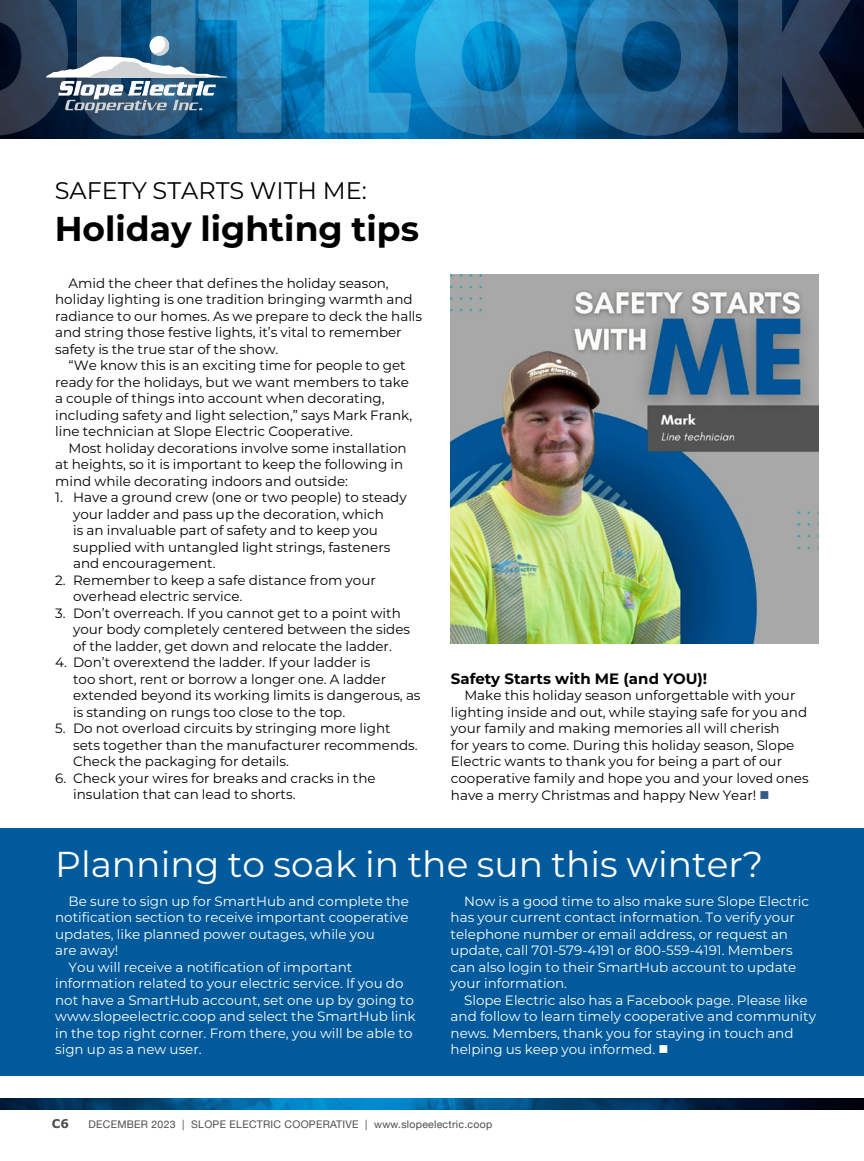
<style>
.page{position:relative;width:864px;height:1161px;background:#fff}
.page>*{position:absolute;margin:0;border:0;box-sizing:border-box;transform-origin:0 0}
.t1{font:36px "Montserrat";color:#fff}
.t2{font:700 34.5px "Montserrat";color:#000}
.t3{font:24px "Montserrat";color:#000}
.t4{font:700 15px "Montserrat";color:#000}
.t5{font:13.5px/16.5px "Montserrat";color:#000}
.t6{font:13.5px/16.5px "Montserrat";color:#fff}
.t7{font:700 12px "Verdana";color:#4d4d4f}
.t8{font:10.5px "Helvetica Neue";letter-spacing:.025em;color:#4d4d4f}
.s1{color:#335889}
</style>
<div class="page">
<img style="left:0;top:136px;width:864px;height:3px">
<svg style="left:0;top:0;width:864px;height:136px"></svg>
<img style="left:0;top:1099px;width:864px;height:11px">
<svg style="left:46px;top:36px;width:182px;height:77px"></svg>
<div style="left:0;top:828px;width:864px;height:248px;background:#005a9c"></div>
<img style="left:450px;top:275px;width:369px;height:369px">
<h3 class="t3" style="left:55px;top:174px;width:314px">SAFETY STARTS WITH ME:</h3>
<h2 class="t2" style="left:55px;top:203px;width:366px">Holiday lighting tips</h2>
<p class="t5" style="left:55px;top:274px;width:369px;text-indent:14px">Amid the cheer that defines the holiday season, holiday lighting is one tradition bringing warmth and radiance to our homes. As we prepare to deck the halls and string those festive lights, it’s vital to remember safety is the true star of the show.</p>
<p class="t5" style="left:55px;top:357px;width:359px;text-indent:14px">“We know this is an exciting time for people to get ready for the holidays, but we want members to take a couple of things into account when decorating, including safety and light selection,” says Mark Frank, line technician at Slope Electric Cooperative.</p>
<p class="t5" style="left:55px;top:439px;width:353px;text-indent:14px">Most holiday decorations involve some installation at heights, so it is important to keep the following in mind while decorating indoors and outside:</p>
<p class="t5" style="left:73px;top:489px;width:335px;text-indent:-18px">1. Have a ground crew (one or two people) to steady your ladder and pass up the decoration, which<br>is an invaluable part of safety and to keep you supplied with untangled light strings, fasteners and encouragement.</p>
<p class="t5" style="left:73px;top:571px;width:304px;text-indent:-18px">2. Remember to keep a safe distance from your overhead electric service.</p>
<p class="t5" style="left:73px;top:604px;width:339px;text-indent:-18px">3. Don’t overreach. If you cannot get to a point with your body completely centered between the sides of the ladder, get down and relocate the ladder.</p>
<p class="t5" style="left:73px;top:654px;width:349px;text-indent:-18px">4. Don’t overextend the ladder. If your ladder is<br>too short, rent or borrow a longer one. A ladder extended beyond its working limits is dangerous, as is standing on rungs too close to the top.</p>
<p class="t5" style="left:73px;top:720px;width:346px;text-indent:-18px">5. Do not overload circuits by stringing more light sets together than the manufacturer recommends.<br>Check the packaging for details.</p>
<p class="t5" style="left:73px;top:769px;width:304px;text-indent:-18px">6. Check your wires for breaks and cracks in the insulation that can lead to shorts.</p>
<p class="t4" style="left:451px;top:668px;width:258px">Safety Starts with ME (and YOU)!</p>
<p class="t5" style="left:451px;top:687px;width:359px;text-indent:14px">Make this holiday season unforgettable with your lighting inside and out, while staying safe for you and your family and making memories all will cherish<br>for years to come. During this holiday season, Slope Electric wants to thank you for being a part of our cooperative family and hope you and your loved ones have a merry Christmas and happy New Year! <span class="s1">■</span></p>
<h1 class="t1" style="left:55px;top:839px;width:710px">Planning to soak in the sun this winter?</h1>
<p class="t6" style="left:69px;top:892px;width:342px">Be sure to sign up for SmartHub and complete the</p>
<p class="t6" style="left:55px;top:909px;width:355px">notification section to receive important cooperative</p>
<p class="t6" style="left:55px;top:925px;width:321px">updates, like planned power outages, while you</p>
<p class="t6" style="left:55px;top:942px;width:65px">are away!</p>
<p class="t6" style="left:69px;top:958px;width:285px">You will receive a notification of important</p>
<p class="t6" style="left:55px;top:975px;width:350px">information related to your electric service. If you do</p>
<p class="t6" style="left:55px;top:991px;width:360px">not have a SmartHub account, set one up by going to</p>
<p class="t6" style="left:55px;top:1008px;width:362px">www.slopeelectric.coop and select the SmartHub link</p>
<p class="t6" style="left:55px;top:1024px;width:359px">in the top right corner. From there, you will be able to</p>
<p class="t6" style="left:55px;top:1041px;width:148px">sign up as a new user.</p>
<p class="t6" style="left:451px;top:892px;width:360px;text-indent:14px">Now is a good time to also make sure Slope Electric has your current contact information. To verify your telephone number or email address, or request an update, call 701-579-4191 or 800-559-4191. Members can also login to their SmartHub account to update your information.</p>
<p class="t6" style="left:451px;top:991px;width:367px;text-indent:14px">Slope Electric also has a Facebook page. Please like and follow to learn timely cooperative and community news. Members, thank you for staying in touch and helping us keep you informed. ■</p>
<p class="t7" style="left:52px;top:1115px;width:19px">C6</p>
<p class="t8" style="left:88px;top:1116px;width:405px">DECEMBER 2023 | SLOPE ELECTRIC COOPERATIVE | www.slopeelectric.coop</p>
</div>
